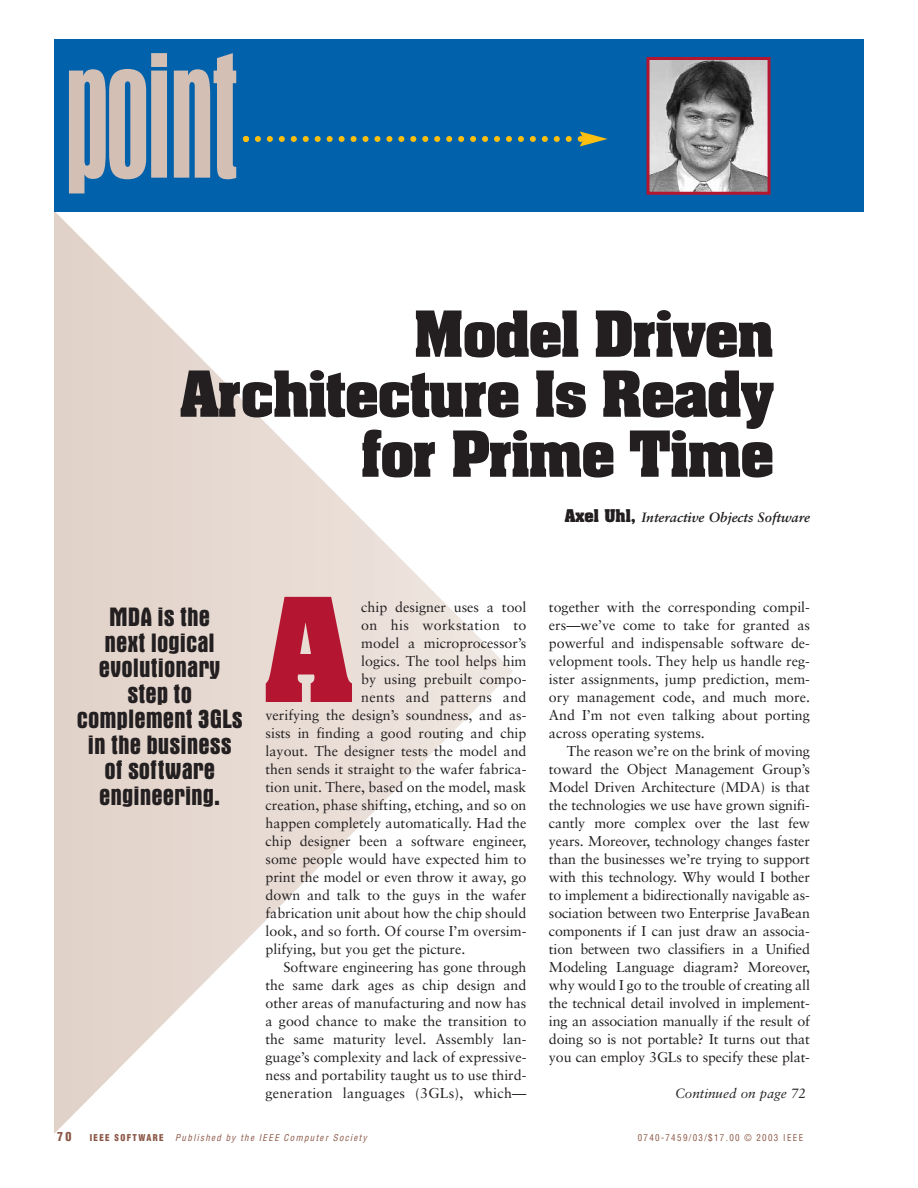
<style>
.page{position:relative;width:918px;height:1188px;background:#fff}
.page>*{position:absolute;margin:0;border:0;box-sizing:border-box;transform-origin:0 0}
.t1{font:condensed 180px "Aurora BT";letter-spacing:-.015em;color:#d4bfb4}
.t2{font:700 122.7px "Aachen";color:#b41530}
.t3{font:700 54px/60px "Aachen";letter-spacing:-.02em;color:#231f20;text-align:right}
.t4{font:700 condensed 27px/25.5px "Aurora BT";color:#231f20;text-align:center}
.t5{font:14.25px/18px "Sabon";color:#231f20;text-align:justify}
.t6{font:14.25px "Sabon";letter-spacing:.02em;color:#231f20}
.t7{font:italic 700 13.5px "Sabon";color:#231f20}
.t8{font:italic 13.5px "Sabon";color:#231f20}
.t9{font:900 condensed 12.3px "Helvetica";color:#8b5746}
.t10{font:italic condensed 9.15px "Helvetica";letter-spacing:.15em;color:#8b5746}
.t11{font:condensed 9.15px "Helvetica";letter-spacing:.15em;color:#8b5746}
.t12{font:900 condensed 9.15px "Helvetica";letter-spacing:.15em;color:#8b5746}
.s1{font-family:"Aachen";font-style:normal;font-size:15px}
</style>
<div class="page">
<div style="left:54px;top:211px;width:23px;height:923px;background:#e1d2c9"></div>
<div style="left:68px;top:211px;width:29px;height:923px;background:#e1d2ca"></div>
<div style="left:88px;top:211px;width:29px;height:923px;background:#e2d4cb"></div>
<div style="left:108px;top:211px;width:30px;height:923px;background:#e3d4cc"></div>
<svg style="left:128px;top:212px;width:20px;height:922px"></svg>
<div style="left:148px;top:305px;width:20px;height:734px;background:#e4d6cd"></div>
<div style="left:168px;top:325px;width:20px;height:694px;background:#e5d7cf"></div>
<div style="left:188px;top:345px;width:20px;height:654px;background:#e5d8d0"></div>
<div style="left:208px;top:365px;width:21px;height:614px;background:#e6d9d1"></div>
<div style="left:229px;top:386px;width:20px;height:571px;background:#e7dad2"></div>
<div style="left:249px;top:407px;width:20px;height:530px;background:#e7dbd3"></div>
<div style="left:269px;top:427px;width:20px;height:490px;background:#e8dbd3"></div>
<div style="left:289px;top:447px;width:20px;height:450px;background:#e9dcd5"></div>
<div style="left:309px;top:467px;width:20px;height:410px;background:#e9ddd6"></div>
<div style="left:329px;top:487px;width:20px;height:370px;background:#eaded7"></div>
<div style="left:349px;top:507px;width:20px;height:329px;background:#eadfd8"></div>
<div style="left:369px;top:527px;width:20px;height:289px;background:#ebe0da"></div>
<svg style="left:389px;top:547px;width:20px;height:249px;background:#ede3dd"></svg>
<svg style="left:409px;top:567px;width:20px;height:209px;background:#ede5df"></svg>
<svg style="left:429px;top:587px;width:21px;height:169px;background:#efe7e1"></svg>
<svg style="left:450px;top:608px;width:20px;height:127px;fill:#eee6df"></svg>
<svg style="left:470px;top:629px;width:20px;height:85px;fill:#eee6e0"></svg>
<div style="left:54px;top:39px;width:810px;height:173px;background:#0161ab"></div>
<svg style="left:243px;top:131px;width:365px;height:15px"></svg>
<img style="left:650px;top:61px;width:117px;height:130px">
<div style="left:646px;top:57px;width:125px;height:138px;border:3px solid #b41530"></div>
<h1 class="t1" style="left:64px;top:10px;width:175px">point</h1>
<h3 class="t3" style="left:180px;top:310px;width:595px">Model Driven<br>Architecture Is Ready for Prime Time</h3>
<p class="t7" style="left:565px;top:511px;width:247px"><span class="s1">Axel Uhl,</span> Interactive Objects Software</p>
<h3 class="t4" style="left:77px;top:604px;width:167px">MDA is the<br>next logical evolutionary step to complement 3GLs in the business of software engineering.</h3>
<h2 class="t2" style="left:265px;top:597px;width:90px">A</h2>
<p class="t5" style="left:361px;top:599px;width:167px">chip designer uses a tool</p>
<p class="t6" style="left:361px;top:619px;width:167px">on his workstation to</p>
<p class="t5" style="left:361px;top:635px;width:167px">model a microprocessor’s</p>
<p class="t5" style="left:361px;top:653px;width:167px">logics. The tool helps him</p>
<p class="t5" style="left:361px;top:671px;width:167px">by using prebuilt compo-</p>
<p class="t6" style="left:361px;top:691px;width:167px">nents and patterns and</p>
<p class="t5" style="left:265px;top:707px;width:263px">verifying the design’s soundness, and as-</p>
<p class="t5" style="left:265px;top:725px;width:263px">sists in finding a good routing and chip</p>
<p class="t5" style="left:265px;top:743px;width:263px">layout. The designer tests the model and</p>
<p class="t5" style="left:265px;top:761px;width:263px">then sends it straight to the wafer fabrica-</p>
<p class="t5" style="left:265px;top:779px;width:263px">tion unit. There, based on the model, mask</p>
<p class="t5" style="left:265px;top:797px;width:263px">creation, phase shifting, etching, and so on</p>
<p class="t5" style="left:265px;top:815px;width:263px">happen completely automatically. Had the</p>
<p class="t5" style="left:265px;top:833px;width:263px">chip designer been a software engineer,</p>
<p class="t5" style="left:265px;top:851px;width:263px">some people would have expected him to</p>
<p class="t5" style="left:265px;top:869px;width:263px">print the model or even throw it away, go</p>
<p class="t5" style="left:265px;top:887px;width:263px">down and talk to the guys in the wafer</p>
<p class="t5" style="left:265px;top:905px;width:263px">fabrication unit about how the chip should</p>
<p class="t5" style="left:265px;top:923px;width:263px">look, and so forth. Of course I’m oversim-</p>
<p class="t5" style="left:265px;top:941px;width:201px">plifying, but you get the picture.</p>
<p class="t5" style="left:284px;top:959px;width:245px">Software engineering has gone through</p>
<p class="t5" style="left:265px;top:977px;width:263px">the same dark ages as chip design and</p>
<p class="t5" style="left:265px;top:995px;width:263px">other areas of manufacturing and now has</p>
<p class="t5" style="left:265px;top:1013px;width:263px">a good chance to make the transition to</p>
<p class="t5" style="left:265px;top:1031px;width:263px">the same maturity level. Assembly lan-</p>
<p class="t5" style="left:265px;top:1049px;width:263px">guage’s complexity and lack of expressive-</p>
<p class="t5" style="left:265px;top:1067px;width:263px">ness and portability taught us to use third-</p>
<p class="t6" style="left:265px;top:1087px;width:263px">generation languages (3GLs), which—</p>
<p class="t5" style="left:549px;top:599px;width:263px">together with the corresponding compil&shy;ers—we’ve come to take for granted as powerful and indispensable software de&shy;velopment tools. They help us handle reg&shy;ister assignments, jump prediction, mem&shy;ory management code, and much more.<br>And I’m not even talking about porting across operating systems.</p>
<p class="t5" style="left:549px;top:743px;width:263px;text-indent:18px">The reason we’re on the brink of moving toward the Object Management Group’s Model Driven Architecture (MDA) is that the technologies we use have grown signifi&shy;cantly more complex over the last few years. Moreover, technology changes faster than the businesses we’re trying to support with this technology. Why would I bother to implement a bidirectionally navigable as&shy;sociation between two Enterprise JavaBean components if I can just draw an associa&shy;tion between two classifiers in a Unified Modeling Language diagram? Moreover, why would I go to the trouble of creating all the technical detail involved in implement&shy;ing an association manually if the result of doing so is not portable? It turns out that you can employ 3GLs to specify these plat-</p>
<p class="t8" style="left:675px;top:1088px;width:132px">Continued on page 72</p>
<p class="t9" style="left:57px;top:1132px;width:16px">70</p>
<p class="t12" style="left:90px;top:1134px;width:76px">IEEE SOFTWARE</p>
<p class="t10" style="left:175px;top:1134px;width:193px">Published by the IEEE Computer Society</p>
<p class="t11" style="left:638px;top:1134px;width:167px">0740-7459/03/$17.00 © 2003 IEEE</p>
</div>
